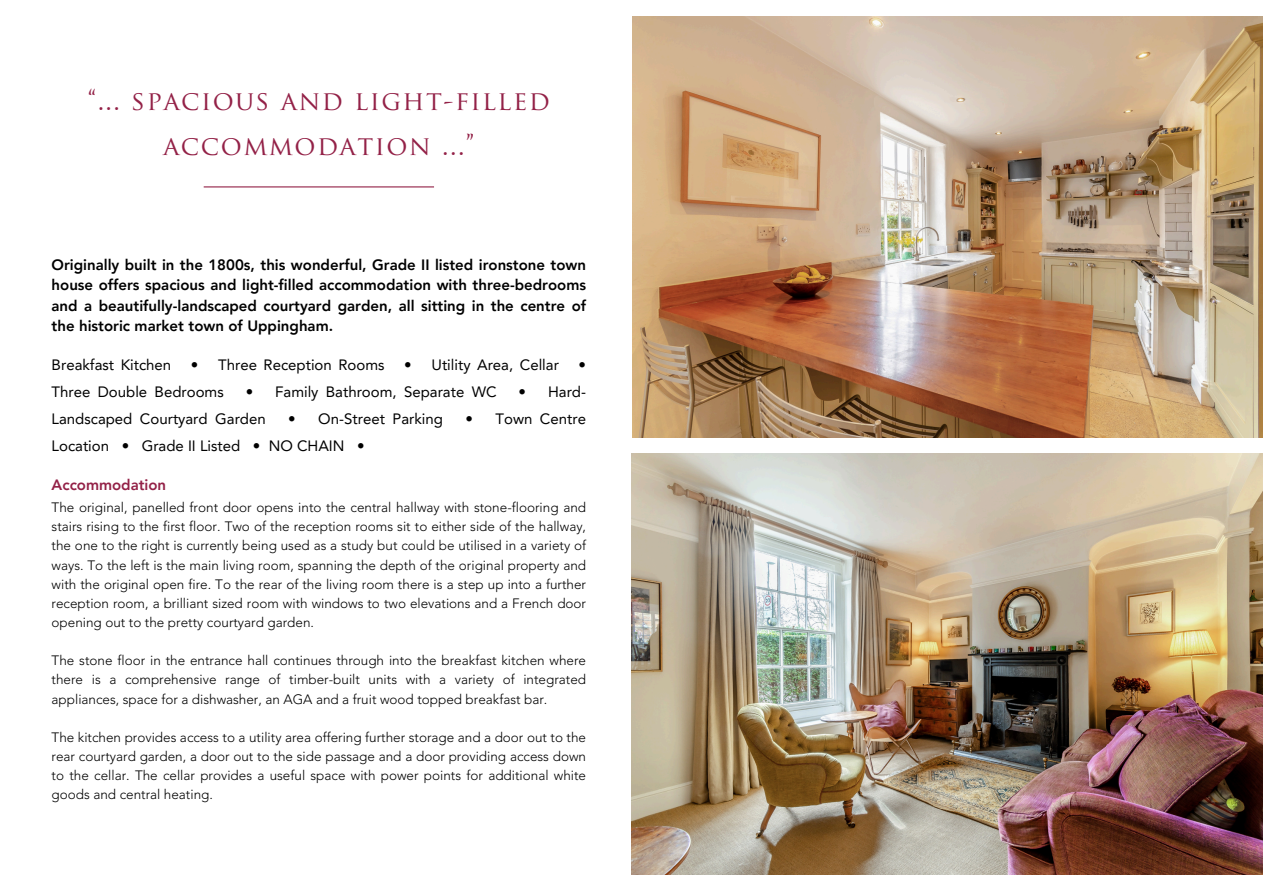
<style>
.page{position:relative;width:1263px;height:894px;background:#fff}
.page>*{position:absolute;margin:0;border:0;box-sizing:border-box;transform-origin:0 0}
.t1{font:26.1px/45px "Trajan Pro";letter-spacing:.055em;color:#932147;text-align:center}
.t2{font:800 15px/20.2px "Avenir LT Pro";color:#000;text-align:justify}
.t3{font:15px "Avenir LT Pro";color:#000}
.t4{font:800 15px "Avenir LT Pro";color:#932147}
.t5{font:300 13.5px/19.2px "Avenir";color:#000;text-align:justify}
</style>
<div class="page">
<hr style="left:204px;top:186px;width:230px;height:1px;background:#932147">
<img style="left:631px;top:453px;width:632px;height:421px">
<img style="left:632px;top:17px;width:631px;height:420px">
<p class="t1" style="left:88px;top:81px;width:464px">“... SPACIOUS AND LIGHT-FILLED<br>ACCOMMODATION ...”</p>
<h2 class="t2" style="left:52px;top:256px;width:536px">Originally built in the 1800s, this wonderful, Grade II listed ironstone town house offers spacious and light-filled accommodation with three-bedrooms and a beautifully-landscaped courtyard garden, all sitting in the centre of the historic market town of Uppingham.</h2>
<p class="t3" style="left:52px;top:358px;width:121px">Breakfast Kitchen</p>
<p class="t3" style="left:191px;top:358px;width:195px">• Three Reception Rooms</p>
<p class="t3" style="left:404px;top:358px;width:156px">• Utility Area, Cellar</p>
<p class="t3" style="left:579px;top:358px;width:9px">•</p>
<p class="t3" style="left:52px;top:385px;width:174px">Three Double Bedrooms</p>
<p class="t3" style="left:246px;top:385px;width:252px">• Family Bathroom, Separate WC</p>
<p class="t3" style="left:519px;top:385px;width:69px">• Hard-</p>
<p class="t3" style="left:52px;top:412px;width:216px">Landscaped Courtyard Garden</p>
<p class="t3" style="left:288px;top:412px;width:156px">• On-Street Parking</p>
<p class="t3" style="left:465px;top:412px;width:122px">• Town Centre</p>
<p class="t3" style="left:52px;top:439px;width:314px">Location • Grade II Listed • NO CHAIN •</p>
<p class="t4" style="left:52px;top:478px;width:116px">Accommodation</p>
<p class="t5" style="left:52px;top:498px;width:536px">The original, panelled front door opens into the central hallway with stone-flooring and stairs rising to the first floor. Two of the reception rooms sit to either side of the hallway, the one to the right is currently being used as a study but could be utilised in a variety of ways. To the left is the main living room, spanning the depth of the original property and with the original open fire. To the rear of the living room there is a step up into a further reception room, a brilliant sized room with windows to two elevations and a French door opening out to the pretty courtyard garden.</p>
<p class="t5" style="left:52px;top:651px;width:536px">The stone floor in the entrance hall continues through into the breakfast kitchen where there is a comprehensive range of timber-built units with a variety of integrated appliances, space for a dishwasher, an AGA and a fruit wood topped breakfast bar.</p>
<p class="t5" style="left:52px;top:727px;width:536px">The kitchen provides access to a utility area offering further storage and a door out to the rear courtyard garden, a door out to the side passage and a door providing access down to the cellar. The cellar provides a useful space with power points for additional white goods and central heating.</p>
</div>
